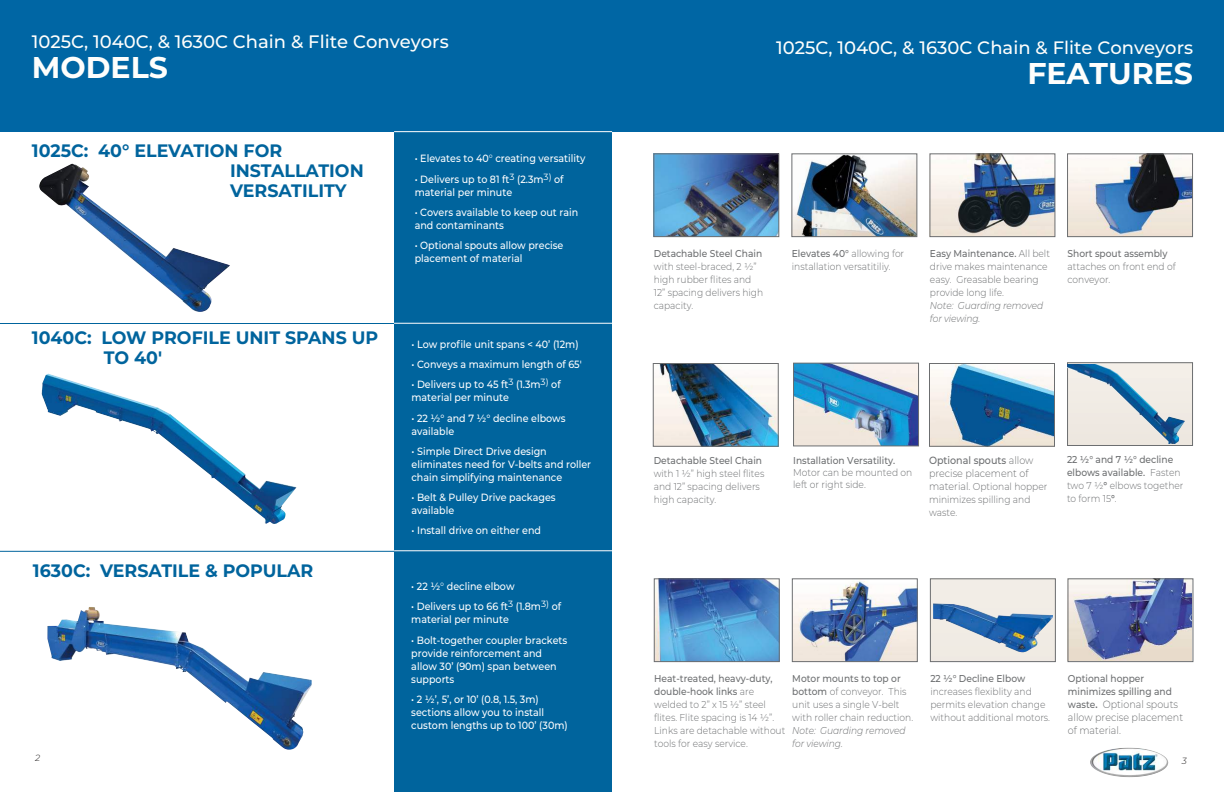
<style>
.page{position:relative;width:1224px;height:792px;background:#fff}
.page>*{position:absolute;margin:0;border:0;box-sizing:border-box;transform-origin:0 0}
.t1{font:700 30px "Montserrat";color:#fefefc}
.t2{font:700 18px/20px "Montserrat";color:#00649d}
.t3{font:500 18px "Montserrat";color:#fefefc}
.t4{font:500 10.5px/13px "Montserrat";color:#fff;scale:.91 1}
.t5{font:300 10.5px/13px "Montserrat";color:#6c6e70;scale:.91 1}
.t6{font:300 10px/13px "Montserrat";color:#6c6e70;scale:.91 1}
.t7{font:500 10px/13px "Montserrat";color:#6c6e70;scale:.91 1}
.t8{font:italic 300 10px/13px "Montserrat";letter-spacing:-.01em;color:#6c6e70;scale:.91 1}
.t9{font:italic 300 9px "Montserrat";color:#221f1f}
.s1{font-weight:400}
.s2{font-weight:500}
.s3{font-size:10.5px}
.s4{font-weight:600}
.s5{font-weight:500;font-size:10px}
.s6{font-weight:600;font-size:10px}
</style>
<div class="page">
<div style="left:0;top:0;width:1224px;height:132px;background:#0066a4"></div>
<div style="left:394px;top:551px;width:218px;height:241px;background:#00649d"></div>
<div style="left:394px;top:326px;width:218px;height:225px;background:#00649d"></div>
<div style="left:394px;top:132px;width:218px;height:198px;background:#00649d"></div>
<img style="left:1069px;top:155px;width:122px;height:80px">
<div style="left:1067px;top:153px;width:126px;height:84px;border:1px solid #6c6e70"></div>
<img style="left:931px;top:155px;width:122px;height:80px">
<div style="left:929px;top:153px;width:126px;height:84px;border:1px solid #6c6e70"></div>
<img style="left:655px;top:155px;width:122px;height:80px">
<div style="left:653px;top:153px;width:126px;height:84px;border:1px solid #6c6e70"></div>
<img style="left:793px;top:155px;width:122px;height:80px">
<div style="left:791px;top:153px;width:126px;height:84px;border:1px solid #6c6e70"></div>
<img style="left:1097px;top:748px;width:31px;height:6px">
<img style="left:655px;top:365px;width:122px;height:80px">
<div style="left:653px;top:363px;width:126px;height:84px;border:1px solid #6c6e70"></div>
<img style="left:795px;top:365px;width:122px;height:79px">
<div style="left:793px;top:363px;width:126px;height:83px;border:1px solid #6c6e70"></div>
<img style="left:931px;top:365px;width:122px;height:80px">
<div style="left:929px;top:363px;width:126px;height:84px;border:1px solid #6c6e70"></div>
<img style="left:1069px;top:580px;width:122px;height:80px">
<div style="left:1067px;top:578px;width:126px;height:84px;border:1px solid #6c6e70"></div>
<div style="left:930px;top:578px;width:126px;height:84px;border:1px solid #6c6e70"></div>
<img style="left:656px;top:580px;width:122px;height:80px">
<div style="left:654px;top:578px;width:126px;height:84px;border:1px solid #6c6e70"></div>
<img style="left:794px;top:580px;width:122px;height:80px">
<div style="left:792px;top:578px;width:126px;height:84px;border:1px solid #6c6e70"></div>
<img style="left:933px;top:603px;width:120px;height:50px">
<hr style="left:0;top:551px;width:394px;height:1px;background:#00649d">
<hr style="left:0;top:323px;width:394px;height:1px;background:#00649d">
<img style="left:47px;top:607px;width:265px;height:143px">
<div style="left:1067px;top:362px;width:126px;height:84px;border:1px solid #6c6e70"></div>
<img style="left:1067px;top:364px;width:118px;height:80px">
<hr style="left:394px;top:551px;width:218px;height:1px;background:#fff">
<hr style="left:394px;top:323px;width:218px;height:1px;background:#fff">
<hr style="left:394px;top:131px;width:218px;height:1px;background:#fff">
<img style="left:39px;top:164px;width:191px;height:148px">
<img style="left:42px;top:374px;width:255px;height:150px">
<h2 class="t3" style="left:32px;top:34px;width:418px">1025C, 1040C, &amp; 1630C Chain &amp; Flite Conveyors</h2>
<h1 class="t1" style="left:32px;top:50px;width:138px">MODELS</h1>
<h2 class="t2" style="left:230px;top:141px;width:135px;text-indent:-198px">1025C: 40° ELEVATION FOR<br>INSTALLATION<br>VERSATILITY</h2>
<h2 class="t2" style="left:104px;top:328px;width:276px;text-indent:-72px">1040C: LOW PROFILE UNIT SPANS UP<br>TO 40'</h2>
<h2 class="t2" style="left:33px;top:561px;width:282px">1630C: VERSATILE &amp; POPULAR</h2>
<p class="t9" style="left:35px;top:754px;width:7px">2</p>
<p class="t4" style="left:415px;top:153px;width:189px">• Elevates to 40<span class="s1">°</span> creating versatility</p>
<p class="t4" style="left:415px;top:173px;width:165px">• Delivers up to 81 ft<sup>3</sup> (2.3m<sup>3)</sup> of material per minute</p>
<p class="t4" style="left:415px;top:206px;width:181px">• Covers available to keep out rain and contaminants</p>
<p class="t4" style="left:415px;top:239px;width:165px">• Optional spouts allow precise placement of material</p>
<p class="t4" style="left:412px;top:338px;width:185px">• Low profile unit spans &lt; 40’ (12m)</p>
<p class="t4" style="left:412px;top:359px;width:189px">• Conveys a maximum length of 65'</p>
<p class="t4" style="left:412px;top:379px;width:165px">• Delivers up to 45 ft<sup>3</sup> (1.3m<sup>3)</sup> of material per minute</p>
<p class="t4" style="left:412px;top:412px;width:171px">• 22 ½° and 7 ½° decline elbows available</p>
<p class="t4" style="left:412px;top:445px;width:199px">• Simple Direct Drive design eliminates need for V-belts and roller chain simplifying maintenance</p>
<p class="t4" style="left:412px;top:491px;width:160px">• Belt &amp; Pulley Drive packages available</p>
<p class="t4" style="left:412px;top:525px;width:144px">• Install drive on either end</p>
<p class="t4" style="left:411px;top:581px;width:115px">• 22 ½<span class="s1">°</span> decline elbow</p>
<p class="t4" style="left:411px;top:601px;width:166px">• Delivers up to 66 ft<sup>3</sup> (1.8m<sup>3)</sup> of material per minute</p>
<p class="t4" style="left:411px;top:634px;width:173px">• Bolt-together coupler brackets provide reinforcement and allow 30’ (90m) span between supports</p>
<p class="t4" style="left:411px;top:693px;width:173px">• 2 ½’, 5’, or 10’ (0.8, 1.5, 3m) sections allow you to install custom lengths up to 100’ (30m)</p>
<h2 class="t3" style="left:776px;top:41px;width:418px">1025C, 1040C, &amp; 1630C Chain &amp; Flite Conveyors</h2>
<h1 class="t1" style="left:1027px;top:57px;width:167px">FEATURES</h1>
<p class="t7" style="left:654px;top:248px;width:121px">Detachable Steel Chain</p>
<p class="t6" style="left:654px;top:261px;width:122px">with steel-braced, 2 ½” high rubber flites and<br>12” spacing delivers high capacity.</p>
<p class="t6" style="left:792px;top:248px;width:125px"><span class="s2">Elevates 40°</span> allowing for installation versatitiliy.</p>
<p class="t6" style="left:930px;top:248px;width:133px"><span class="s2">Easy Maintenance.</span> All belt drive makes maintenance easy. Greasable bearing provide long life.</p>
<p class="t8" style="left:930px;top:300px;width:126px">Note: Guarding removed for viewing.</p>
<p class="t7" style="left:1068px;top:248px;width:111px">Short spout assembly</p>
<p class="t6" style="left:1068px;top:261px;width:120px">attaches on front end of conveyor.</p>
<p class="t7" style="left:654px;top:455px;width:121px">Detachable Steel Chain</p>
<p class="t6" style="left:654px;top:468px;width:123px">with 1 ½” high steel flites and 12” spacing delivers high capacity.</p>
<p class="t7" style="left:793px;top:455px;width:114px">Installation Versatility.</p>
<p class="t6" style="left:793px;top:467px;width:132px;line-height:12px">Motor can be mounted on left or right side.</p>
<p class="t5" style="left:929px;top:455px;width:116px"><span class="s2">Optional spouts</span> allow precise placement of</p>
<p class="t6" style="left:929px;top:481px;width:132px"><span class="s3">material.</span> Optional hopper minimizes spilling and waste.</p>
<p class="t6" style="left:1067px;top:454px;width:130px"><span class="s2">22 ½° and 7 ½° decline elbows available.</span> Fasten two 7 ½<span class="s4">°</span> elbows together to form 15<span class="s4">°</span>.</p>
<p class="t6" style="left:654px;top:673px;width:146px"><span class="s2">Heat-treated, heavy-duty, double-hook links</span> are welded to 2” x 15 ½” steel flites. Flite spacing is 14 ½”.<br>Links are detachable without tools for easy service.</p>
<p class="t6" style="left:792px;top:673px;width:134px"><span class="s2">Motor mounts to top or bottom</span> of conveyor. This unit uses a single V-belt with roller chain reduction.</p>
<p class="t8" style="left:792px;top:725px;width:126px">Note: Guarding removed for viewing.</p>
<p class="t7" style="left:930px;top:673px;width:106px">22 ½° Decline Elbow</p>
<p class="t6" style="left:930px;top:686px;width:133px">increases flexiblity and permits elevation change without additional motors.</p>
<p class="t7" style="left:1068px;top:673px;width:116px">Optional hopper minimizes spilling and</p>
<p class="t5" style="left:1068px;top:699px;width:128px"><span class="s5">waste</span><span class="s6">.</span> Optional spouts allow precise placement of material.</p>
<p class="t9" style="left:1182px;top:757px;width:7px">3</p>
</div>
